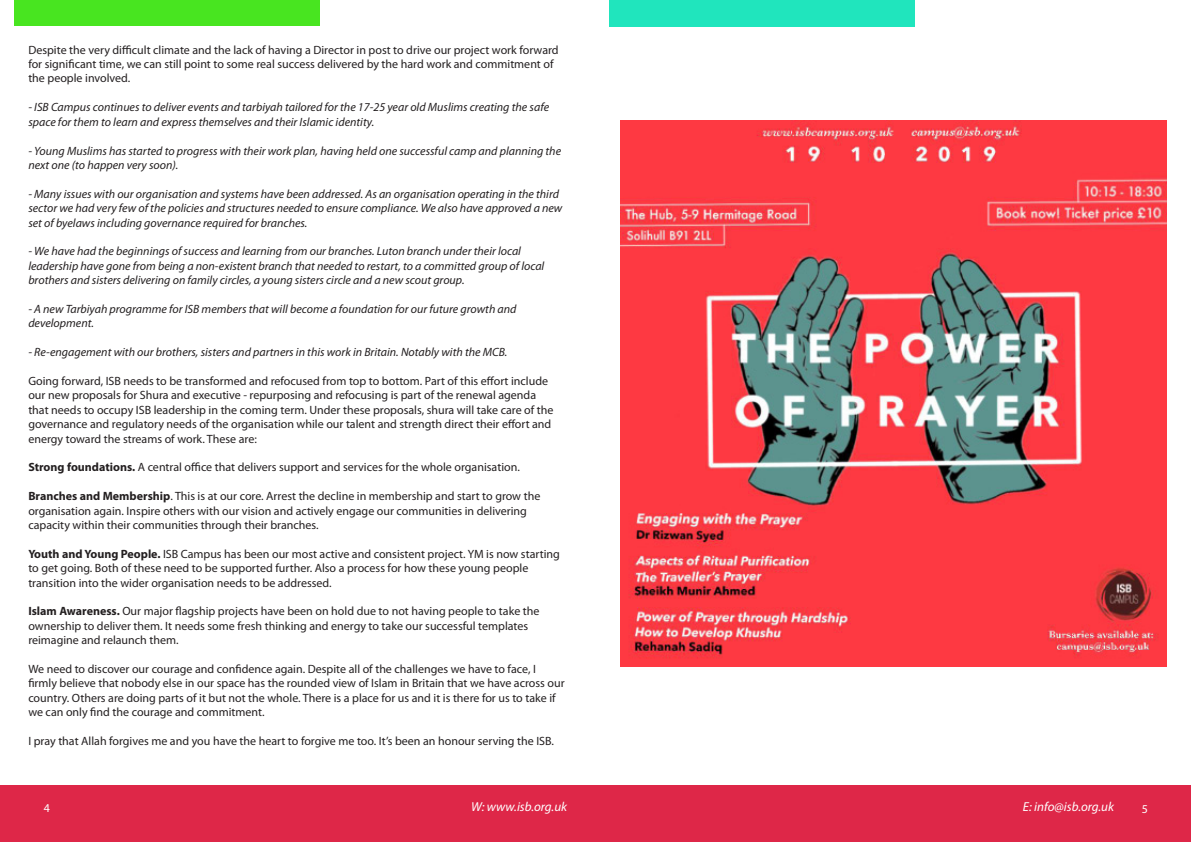
<style>
.page{position:relative;width:1191px;height:842px;background:#fff}
.page>*{position:absolute;margin:0;border:0;box-sizing:border-box;transform-origin:0 0}
.t1{font:italic 13px "Myriad Pro";color:#fff}
.t2{font:12px/14.4px "Myriad Pro";color:#231f20}
.t3{font:italic 12px/14.4px "Myriad Pro";color:#231f20}
.t4{font:12px "Myriad Pro";color:#fff}
.s1{font-weight:700}
</style>
<div class="page">
<div style="left:0;top:785px;width:1191px;height:57px;background:#de2748"></div>
<div style="left:14px;top:0;width:305px;height:25px;background:#48e520"></div>
<div style="left:609px;top:0;width:306px;height:26px;background:#20e5bd"></div>
<img style="left:620px;top:121px;width:546px;height:545px">
<p class="t2" style="left:28px;top:42px;width:532px">Despite the very difficult climate and the lack of having a Director in post to drive our project work forward for significant time, we can still point to some real success delivered by the hard work and commitment of the people involved.</p>
<p class="t3" style="left:28px;top:100px;width:522px">- ISB Campus continues to deliver events and tarbiyah tailored for the 17-25 year old Muslims creating the safe space for them to learn and express themselves and their Islamic identity.</p>
<p class="t3" style="left:28px;top:143px;width:534px">- Young Muslims has started to progress with their work plan, having held one successful camp and planning the next one (to happen very soon).</p>
<p class="t3" style="left:28px;top:186px;width:535px">- Many issues with our organisation and systems have been addressed. As an organisation operating in the third sector we had very few of the policies and structures needed to ensure compliance. We also have approved a new set of byelaws including governance required for branches.</p>
<p class="t3" style="left:28px;top:244px;width:517px">- We have had the beginnings of success and learning from our branches. Luton branch under their local leadership have gone from being a non-existent branch that needed to restart, to a committed group of local brothers and sisters delivering on family circles, a young sisters circle and a new scout group.</p>
<p class="t3" style="left:28px;top:301px;width:490px">- A new Tarbiyah programme for ISB members that will become a foundation for our future growth and development.</p>
<p class="t3" style="left:28px;top:345px;width:480px">- Re-engagement with our brothers, sisters and partners in this work in Britain. Notably with the MCB.</p>
<p class="t2" style="left:28px;top:373px;width:527px">Going forward, ISB needs to be transformed and refocused from top to bottom. Part of this effort include our new proposals for Shura and executive - repurposing and refocusing is part of the renewal agenda that needs to occupy ISB leadership in the coming term. Under these proposals, shura will take care of the governance and regulatory needs of the organisation while our talent and strength direct their effort and energy toward the streams of work. These are:</p>
<p class="t2" style="left:28px;top:460px;width:493px"><span class="s1">Strong foundations.</span> A central office that delivers support and services for the whole organisation.</p>
<p class="t2" style="left:28px;top:489px;width:513px"><span class="s1">Branches and Membership</span>. This is at our core. Arrest the decline in membership and start to grow the organisation again. Inspire others with our vision and actively engage our communities in delivering capacity within their communities through their branches.</p>
<p class="t2" style="left:28px;top:546px;width:533px"><span class="s1">Youth and Young People.</span> ISB Campus has been our most active and consistent project. YM is now starting to get going. Both of these need to be supported further. Also a process for how these young people transition into the wider organisation needs to be addressed.</p>
<p class="t2" style="left:28px;top:604px;width:513px"><span class="s1">Islam Awareness.</span> Our major flagship projects have been on hold due to not having people to take the ownership to deliver them. It needs some fresh thinking and energy to take our successful templates reimagine and relaunch them.</p>
<p class="t2" style="left:28px;top:661px;width:538px">We need to discover our courage and confidence again. Despite all of the challenges we have to face, I firmly believe that nobody else in our space has the rounded view of Islam in Britain that we have across our country. Others are doing parts of it but not the whole. There is a place for us and it is there for us to take if we can only find the courage and commitment.</p>
<p class="t2" style="left:28px;top:733px;width:527px">I pray that Allah forgives me and you have the heart to forgive me too. It’s been an honour serving the ISB.</p>
<p class="t4" style="left:44px;top:800px;width:8px">4</p>
<p class="t1" style="left:471px;top:799px;width:97px">W: www.isb.org.uk</p>
<p class="t1" style="left:1023px;top:799px;width:93px">E: info@isb.org.uk</p>
<p class="t4" style="left:1141px;top:801px;width:8px">5</p>
</div>
